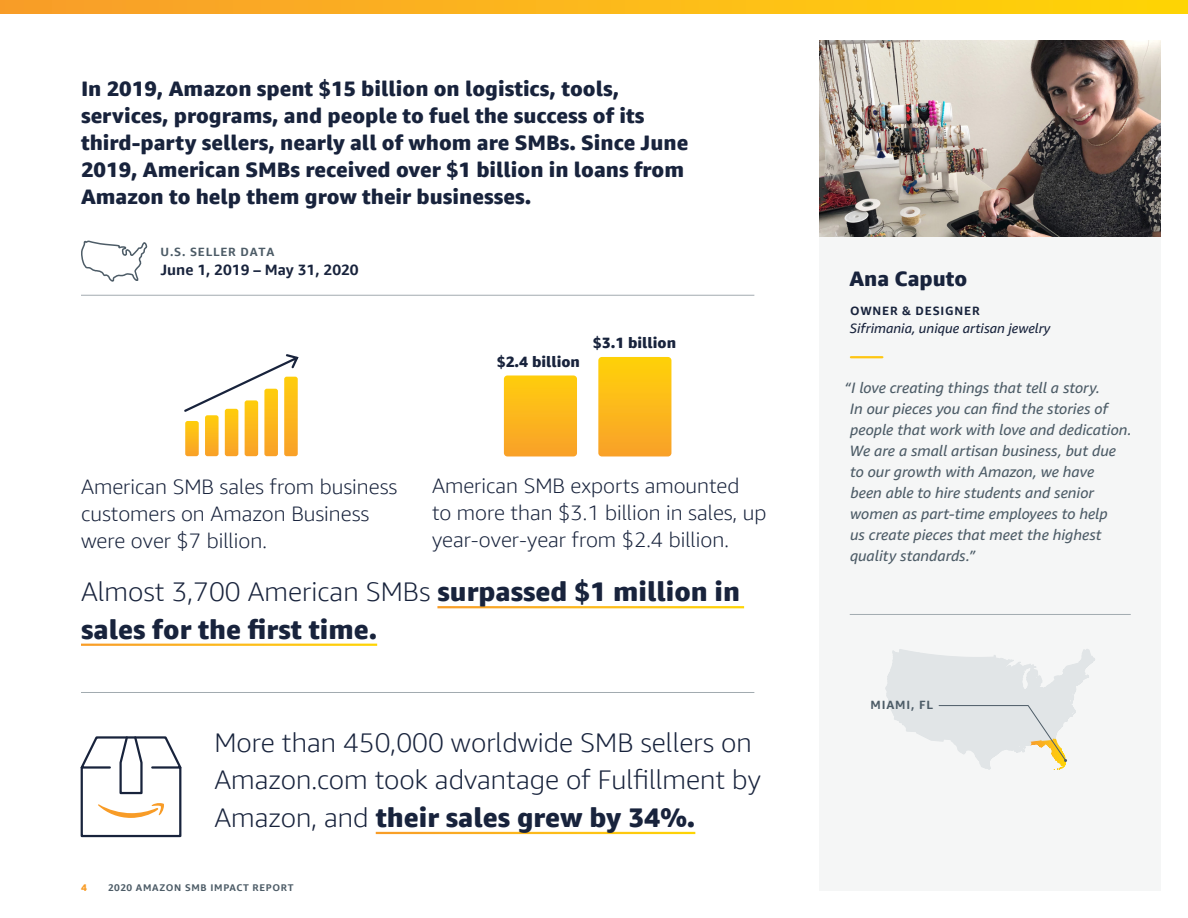
<style>
.page{position:relative;width:1188px;height:918px;background:#fff}
.page>*{position:absolute;margin:0;border:0;box-sizing:border-box;transform-origin:0 0}
.Callout_18pt{font:300 27px/37.5px "Amazon Ember Display";color:#18233c}
.Callout_18pt-2{font:800 27px/37.5px "Amazon Ember Display";color:#18233c}
.Headline_14pt{font:800 21px/27px "Amazon Ember Display";color:#18233c}
.Callout_14pt{font:300 21px/27px "Amazon Ember Display";color:#18233c}
.Side_Panel_Quote{font:italic 15px/21px "Amazon Ember";color:#4d5c67}
.Headline_14pt-2{font:800 15px "Amazon Ember Display";color:#18233c}
.All_Caps_Label{font:700 15px "Amazon Ember Display";color:#18233c}
.Job_Description{font:italic 13.5px "Amazon Ember";color:#18233c}
.All_Caps_Label-2{font:700 12px "Amazon Ember Display";letter-spacing:.07em;color:#4d5c67}
.Job_Title{font:700 12px "Amazon Ember";letter-spacing:.07em;color:#18233c}
.t1{font:700 9.75px "Amazon Ember Display";letter-spacing:.07em;color:#4d5c67}
.t2{font:800 9.75px "Amazon Ember Display";color:#f89c27}
.s1{font-weight:300}
.s2{font-weight:800}
</style>
<div class="page">
<div style="left:819px;top:41px;width:342px;height:850px;background:#f5f6f6"></div>
<svg style="left:0;top:0;width:1188px;height:14px;background:#fbb819"></svg>
<img style="left:819px;top:41px;width:342px;height:196px">
<hr style="left:851px;top:356px;width:31px;height:2px;background:#fff">
<hr style="left:850px;top:614px;width:281px;height:1px;background:#a2abb0">
<svg style="left:885px;top:649px;width:210px;height:121px"></svg>
<hr style="left:81px;top:692px;width:673px;height:1px;background:#a2abb0">
<svg style="left:80px;top:736px;width:102px;height:102px"></svg>
<svg style="left:598px;top:357px;width:73px;height:99px;background:#fcb91a"></svg>
<svg style="left:504px;top:375px;width:73px;height:81px;background:#fbb71d"></svg>
<hr style="left:81px;top:295px;width:673px;height:1px;background:#a2abb0">
<svg style="left:81px;top:240px;width:66px;height:56px"></svg>
<svg style="left:184px;top:354px;width:115px;height:102px"></svg>
<p class="Headline_14pt" style="left:81px;top:75px;width:609px">In 2019, Amazon spent $15 billion on logistics, tools, services, programs, and people to fuel the success of its third-party sellers, nearly all of whom are SMBs. Since June 2019, American SMBs received over $1 billion in loans from Amazon to help them grow their businesses.</p>
<p class="All_Caps_Label-2" style="left:160px;top:244px;width:116px">U.S. SELLER DATA</p>
<p class="All_Caps_Label" style="left:160px;top:260px;width:200px">June 1, 2019 – May 31, 2020</p>
<p class="Headline_14pt-2" style="left:497px;top:353px;width:85px">$2.4 billion</p>
<p class="Headline_14pt-2" style="left:593px;top:334px;width:85px">$3.1 billion</p>
<p class="Callout_14pt" style="left:81px;top:473px;width:318px">American SMB sales from business customers on Amazon Business were over $7 billion.</p>
<p class="Callout_14pt" style="left:432px;top:472px;width:336px">American SMB exports amounted<br>to more than $3.1 billion in sales, up year-over-year from $2.4 billion.</p>
<p class="Callout_18pt-2" style="left:81px;top:573px;width:661px"><span class="s1">Almost 3,700 American SMBs</span> surpassed $1 million in sales for the first time.</p>
<p class="Callout_18pt" style="left:214px;top:724px;width:548px">More than 450,000 worldwide SMB sellers on<br>Amazon.com took advantage of Fulfillment by<br>Amazon, and <span class="s2">their sales grew by 34%.</span></p>
<p class="t2" style="left:81px;top:881px;width:7px">4</p>
<p class="t1" style="left:108px;top:881px;width:187px">2020 AMAZON SMB IMPACT REPORT</p>
<p class="Headline_14pt" style="left:849px;top:265px;width:119px">Ana Caputo</p>
<p class="Job_Title" style="left:850px;top:303px;width:131px">OWNER &amp; DESIGNER</p>
<p class="Job_Description" style="left:850px;top:320px;width:202px">Sifrimania, unique artisan jewelry</p>
<p class="Side_Panel_Quote" style="left:850px;top:377px;width:283px;text-indent:-5px">“I love creating things that tell a story.<br>In our pieces you can find the stories of people that work with love and dedication.<br>We are a small artisan business, but due to our growth with Amazon, we have<br>been able to hire students and senior women as part-time employees to help<br>us create pieces that meet the highest quality standards.”</p>
<p class="All_Caps_Label-2" style="left:871px;top:698px;width:64px">MIAMI, FL</p>
</div>
